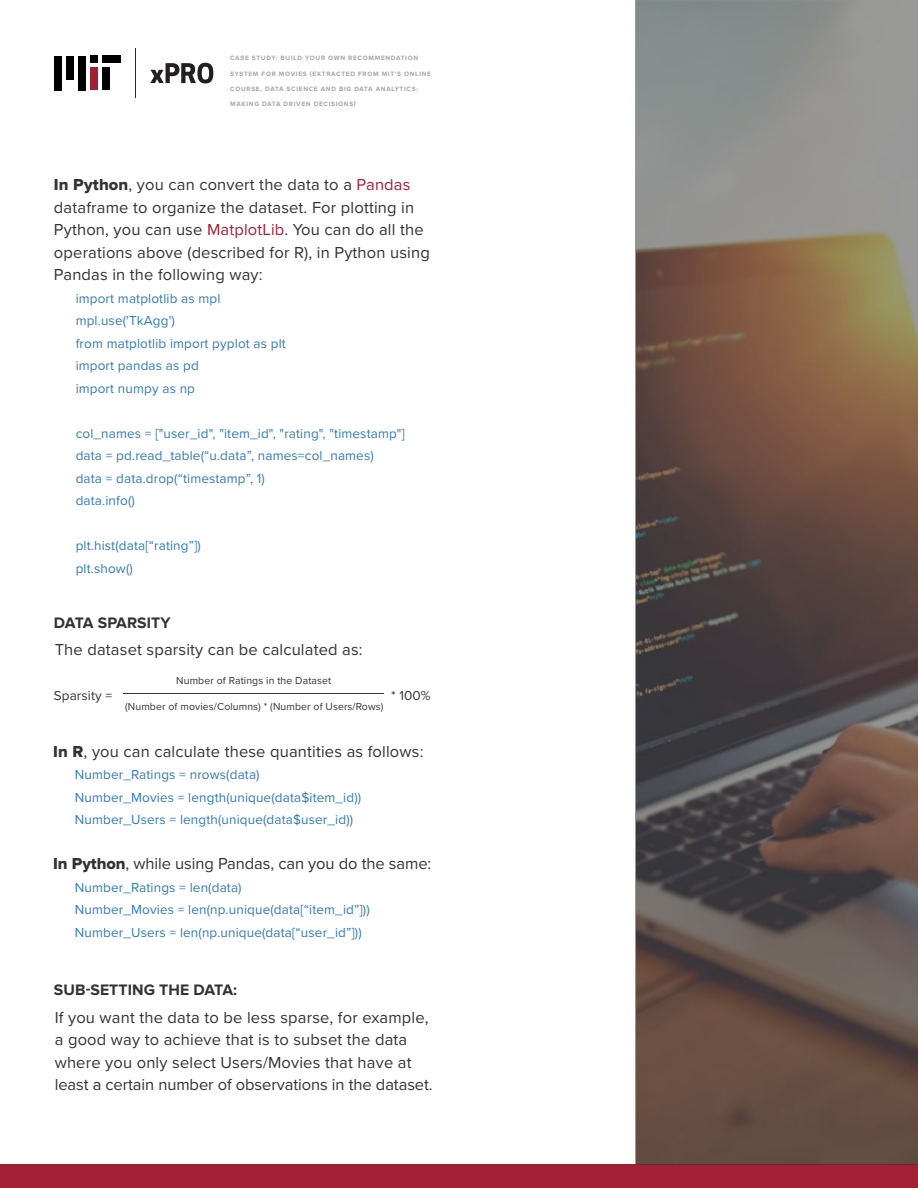
<style>
.page{position:relative;width:918px;height:1188px;background:#fff}
.page>*{position:absolute;margin:0;border:0;box-sizing:border-box;transform-origin:0 0}
.t1{font:16.5px/22.5px "Proxima Nova";letter-spacing:.01em;color:#333}
.t2{font:700 15.75px "Proxima Nova";letter-spacing:.005em;color:#333}
.t3{font:13.5px/22.5px "Proxima Nova";letter-spacing:.01em;color:#337ab7}
.t4{font:13.5px "Proxima Nova";letter-spacing:.01em;color:#333}
.t5{font:10.5px "Proxima Nova";letter-spacing:.01em;color:#333}
.t6{font:700 6.45px "Proxima Nova";letter-spacing:.105em;color:#a5a5a5}
.s1{font-family:"Proxima Nova Extrabld"}
.s2{color:#a31f34}
</style>
<div class="page">
<div style="left:0;top:1165px;width:918px;height:23px;background:#a31f34"></div>
<div style="left:102px;top:56px;width:19px;height:7px;background:#000"></div>
<div style="left:67px;top:56px;width:7px;height:23px;background:#000"></div>
<div style="left:78px;top:56px;width:8px;height:34px;background:#000"></div>
<div style="left:55px;top:56px;width:7px;height:34px;background:#000"></div>
<div style="left:102px;top:68px;width:8px;height:22px;background:#000"></div>
<div style="left:90px;top:56px;width:8px;height:7px;background:#000"></div>
<div style="left:90px;top:68px;width:8px;height:22px;background:#a31f34"></div>
<hr style="left:135px;top:48px;width:1px;height:50px;background:#2e2926">
<svg style="left:150px;top:63px;width:63px;height:20px"></svg>
<svg style="left:636px;top:0;width:282px;height:1164px;background:#6b5d55"></svg>
<hr style="left:123px;top:693px;width:261px;height:1px;background:#333">
<p class="t6" style="left:230px;top:55px;width:190px">CASE STUDY: BUILD YOUR OWN RECOMMENDATION</p>
<p class="t6" style="left:230px;top:70px;width:202px">SYSTEM FOR MOVIES (EXTRACTED FROM MIT’S ONLINE</p>
<p class="t6" style="left:230px;top:86px;width:189px">COURSE, DATA SCIENCE AND BIG DATA ANALYTICS:</p>
<p class="t6" style="left:230px;top:101px;width:127px">MAKING DATA DRIVEN DECISIONS)</p>
<p class="t1" style="left:54px;top:173px;width:377px"><span class="s1">In Python</span>, you can convert the data to a <span class="s2">Pandas </span>dataframe to organize the dataset. For plotting in Python, you can use <span class="s2">MatplotLib</span>. You can do all the operations above (described for R), in Python using Pandas in the following way:</p>
<p class="t3" style="left:76px;top:286px;width:212px">import matplotlib as mpl mpl.use('TkAgg')<br>from matplotlib import pyplot as plt import pandas as pd<br>import numpy as np</p>
<p class="t3" style="left:76px;top:421px;width:331px">col_names = ["user_id", "item_id", "rating", "timestamp"] data = pd.read_table(“u.data”, names=col_names)<br>data = data.drop(“timestamp”, 1)<br>data.info()</p>
<p class="t3" style="left:76px;top:534px;width:127px">plt.hist(data[“rating”]) plt.show()</p>
<p class="t2" style="left:54px;top:615px;width:118px">DATA SPARSITY</p>
<p class="t1" style="left:55px;top:638px;width:310px">The dataset sparsity can be calculated as:</p>
<p class="t5" style="left:176px;top:672px;width:157px">Number of Ratings in the Dataset</p>
<p class="t5" style="left:125px;top:699px;width:260px">(Number of movies/Columns) * (Number of Users/Rows)</p>
<p class="t4" style="left:54px;top:685px;width:60px">Sparsity =</p>
<p class="t4" style="left:391px;top:685px;width:41px">* 100%</p>
<p class="t1" style="left:53px;top:739px;width:372px"><span class="s1">In R</span>, you can calculate these quantities as follows:</p>
<p class="t3" style="left:75px;top:763px;width:288px">Number_Ratings = nrows(data)<br>Number_Movies = length(unique(data$item_id))<br>Number_Users = length(unique(data$user_id))</p>
<p class="t1" style="left:53px;top:852px;width:380px"><span class="s1">In Python</span>, while using Pandas, can you do the same:</p>
<p class="t3" style="left:75px;top:875px;width:296px">Number_Ratings = len(data)<br>Number_Movies = len(np.unique(data[“item_id”]))<br>Number_Users = len(np.unique(data[“user_id”]))</p>
<p class="t2" style="left:54px;top:983px;width:185px">SUB-SETTING THE DATA:</p>
<p class="t1" style="left:55px;top:1005px;width:379px">If you want the data to be less sparse, for example, a good way to achieve that is to subset the data where you only select Users/Movies that have at least a certain number of observations in the dataset.</p>
</div>
